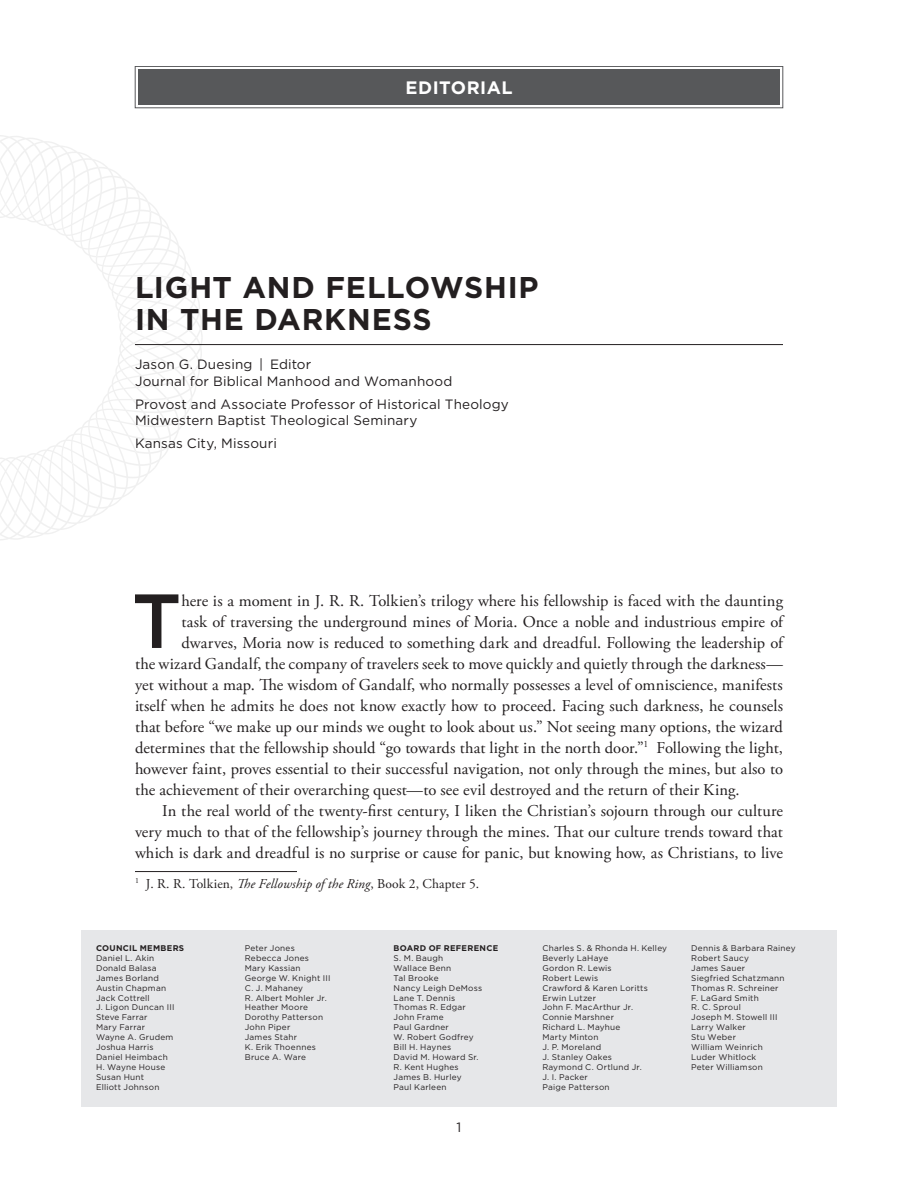
<style>
.page{position:relative;width:918px;height:1188px;background:#fff}
.page>*{position:absolute;margin:0;border:0;box-sizing:border-box;transform-origin:0 0}
.t1{font:500 76.5px "Gotham HTF";color:#231f20}
.t2{font:700 30px/31.5px "Gotham HTF";letter-spacing:.025em;color:#231f20}
.t3{font:700 18px "Gotham HTF";letter-spacing:.025em;color:#fff}
.t4{font:16.5px "Adobe Garamond Pro";letter-spacing:.005em;color:#231f20}
.t5{font:13.5px/16.2px "Gotham HTF";letter-spacing:.01em;color:#231f20}
.t6{font:13.5px "Adobe Garamond Pro";letter-spacing:.005em;color:#231f20}
.t7{font:8.25px/9.9px "Gotham HTF";letter-spacing:.03em;color:#231f20}
.t8{font:700 8.25px "Gotham HTF";letter-spacing:.035em;color:#231f20}
.s1{font-style:italic}
</style>
<div class="page">
<svg style="left:0;top:135px;width:203px;height:405px"></svg>
<div style="left:81px;top:930px;width:756px;height:177px;background:#e6e7e9"></div>
<hr style="left:135px;top:344px;width:648px;height:1px;background:#231f20">
<hr style="left:135px;top:871px;width:162px;height:1px;background:#231f20">
<div style="left:138px;top:70px;width:642px;height:35px;background:#57585a"></div>
<div style="left:135px;top:66px;width:648px;height:42px;border:1px solid #57585a"></div>
<p class="t3" style="left:406px;top:77px;width:108px">EDITORIAL</p>
<h2 class="t2" style="left:135px;top:271px;width:405px">LIGHT AND FELLOWSHIP<br>IN THE DARKNESS</h2>
<p class="t5" style="left:135px;top:356px;width:319px">Jason G. Duesing | Editor<br>Journal for Biblical Manhood and Womanhood</p>
<p class="t5" style="left:135px;top:396px;width:375px">Provost and Associate Professor of Historical Theology<br>Midwestern Baptist Theological Seminary</p>
<p class="t5" style="left:135px;top:435px;width:143px">Kansas City, Missouri</p>
<h1 class="t1" style="left:132px;top:577px;width:51px">T</h1>
<p class="t4" style="left:182px;top:591px;width:603px">here is a moment in J. R. R. Tolkien’s trilogy where his fellowship is faced with the daunting</p>
<p class="t4" style="left:182px;top:612px;width:603px">task of traversing the underground mines of Moria. Once a noble and industrious empire of</p>
<p class="t4" style="left:182px;top:633px;width:603px">dwarves, Moria now is reduced to something dark and dreadful. Following the leadership of</p>
<p class="t4" style="left:135px;top:654px;width:649px">the wizard Gandalf, the company of travelers seek to move quickly and quietly through the darkness—</p>
<p class="t4" style="left:135px;top:675px;width:649px">yet without a map. The wisdom of Gandalf, who normally possesses a level of omniscience, manifests</p>
<p class="t4" style="left:135px;top:696px;width:650px">itself when he admits he does not know exactly how to proceed. Facing such darkness, he counsels</p>
<p class="t4" style="left:135px;top:717px;width:649px">that before “we make up our minds we ought to look about us.” Not seeing many options, the wizard</p>
<p class="t4" style="left:135px;top:738px;width:649px">determines that the fellowship should “go towards that light in the north door.”<sup>1</sup> Following the light,</p>
<p class="t4" style="left:135px;top:759px;width:650px">however faint, proves essential to their successful navigation, not only through the mines, but also to</p>
<p class="t4" style="left:135px;top:780px;width:606px">the achievement of their overarching quest—to see evil destroyed and the return of their King.</p>
<p class="t4" style="left:162px;top:801px;width:623px">In the real world of the twenty-first century, I liken the Christian’s sojourn through our culture</p>
<p class="t4" style="left:135px;top:822px;width:649px">very much to that of the fellowship’s journey through the mines. That our culture trends toward that</p>
<p class="t4" style="left:135px;top:843px;width:650px">which is dark and dreadful is no surprise or cause for panic, but knowing how, as Christians, to live</p>
<p class="t6" style="left:135px;top:875px;width:346px"><sup>1</sup> J. R. R. Tolkien, <span class="s1">The Fellowship of the Ring</span>, Book 2, Chapter 5.</p>
<p class="t7" style="left:394px;top:953px;width:90px">S. M. Baugh<br>Wallace Benn<br>Tal Brooke<br>Nancy Leigh DeMoss<br>Lane T. Dennis<br>Thomas R. Edgar<br>John Frame<br>Paul Gardner<br>W. Robert Godfrey<br>Bill H. Haynes<br>David M. Howard Sr.<br>R. Kent Hughes<br>James B. Hurley<br>Paul Karleen</p>
<p class="t7" style="left:542px;top:943px;width:126px">Charles S. &amp; Rhonda H. Kelley<br>Beverly LaHaye<br>Gordon R. Lewis<br>Robert Lewis<br>Crawford &amp; Karen Loritts<br>Erwin Lutzer<br>John F. MacArthur Jr.<br>Connie Marshner<br>Richard L. Mayhue<br>Marty Minton<br>J. P. Moreland<br>J. Stanley Oakes<br>Raymond C. Ortlund Jr.<br>J. I. Packer<br>Paige Patterson</p>
<p class="t7" style="left:691px;top:943px;width:106px">Dennis &amp; Barbara Rainey<br>Robert Saucy<br>James Sauer<br>Siegfried Schatzmann<br>Thomas R. Schreiner<br>F. LaGard Smith<br>R. C. Sproul<br>Joseph M. Stowell III<br>Larry Walker<br>Stu Weber<br>William Weinrich<br>Luder Whitlock<br>Peter Williamson</p>
<p class="t8" style="left:96px;top:943px;width:90px">COUNCIL MEMBERS</p>
<p class="t7" style="left:96px;top:953px;width:80px">Daniel L. Akin<br>Donald Balasa<br>James Borland<br>Austin Chapman<br>Jack Cottrell<br>J. Ligon Duncan III<br>Steve Farrar<br>Mary Farrar<br>Wayne A. Grudem<br>Joshua Harris<br>Daniel Heimbach<br>H. Wayne House<br>Susan Hunt<br>Elliott Johnson</p>
<p class="t7" style="left:245px;top:943px;width:87px">Peter Jones<br>Rebecca Jones<br>Mary Kassian<br>George W. Knight III<br>C. J. Mahaney<br>R. Albert Mohler Jr.<br>Heather Moore<br>Dorothy Patterson<br>John Piper<br>James Stahr<br>K. Erik Thoennes<br>Bruce A. Ware</p>
<p class="t8" style="left:394px;top:943px;width:106px">BOARD OF REFERENCE</p>
<p class="t5" style="left:457px;top:1119px;width:6px">1</p>
</div>
